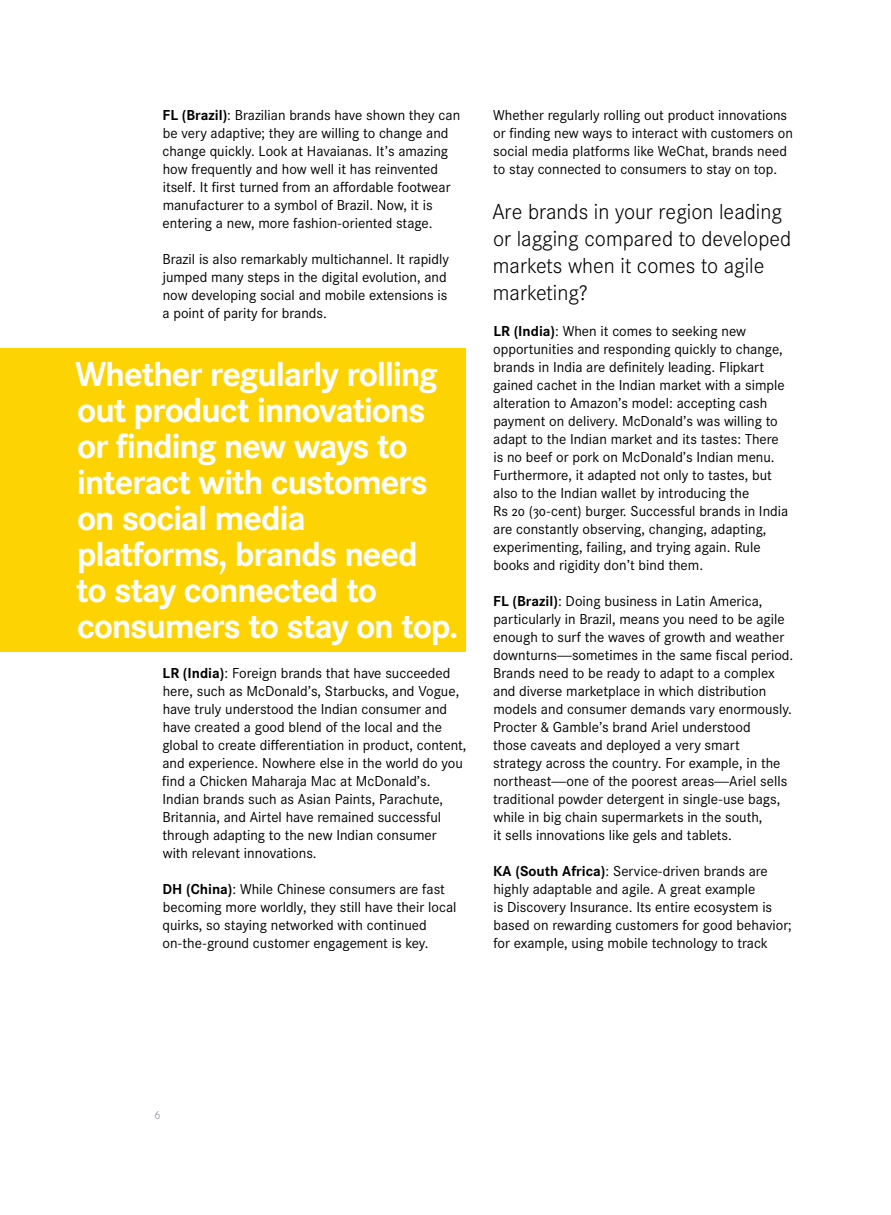
<style>
.page{position:relative;width:891px;height:1215px;background:#fff}
.page>*{position:absolute;margin:0;border:0;box-sizing:border-box;transform-origin:0 0}
.t1{font:700 36px/36px "Landor Corp S";letter-spacing:-.035em;color:#fff}
.t2{font:300 22.5px/27px "Landor Corp S";color:#010100}
.t3{font:15px/18px "Landor Corp S";color:#010100}
.t4{font:12px "Landor Corp S";color:#9ea1a7}
.s1{font-weight:700}
</style>
<div class="page">
<div style="left:0;top:348px;width:466px;height:304px;background:#fed304"></div>
<p class="t3" style="left:163px;top:105px;width:299px"><span class="s1">FL (Brazil)</span>: Brazilian brands have shown they can be very adaptive; they are willing to change and change quickly. Look at Havaianas. It’s amazing how frequently and how well it has reinvented itself. It first turned from an affordable footwear manufacturer to a symbol of Brazil. Now, it is entering a new, more fashion-oriented stage.</p>
<p class="t3" style="left:163px;top:249px;width:288px">Brazil is also remarkably multichannel. It rapidly jumped many steps in the digital evolution, and now developing social and mobile extensions is a point of parity for brands.</p>
<h1 class="t1" style="left:75px;top:354px;width:384px">Whether regularly rolling out product innovations or finding new ways to interact with customers on social media platforms, brands need<br>to stay connected to consumers to stay on top.</h1>
<p class="t3" style="left:162px;top:663px;width:306px"><span class="s1">LR (India)</span>: Foreign brands that have succeeded here, such as McDonald’s, Starbucks, and Vogue, have truly understood the Indian consumer and have created a good blend of the local and the global to create differentiation in product, content, and experience. Nowhere else in the world do you find a Chicken Maharaja Mac at McDonald’s.<br>Indian brands such as Asian Paints, Parachute, Britannia, and Airtel have remained successful through adapting to the new Indian consumer<br>with relevant innovations.</p>
<p class="t3" style="left:163px;top:879px;width:295px"><span class="s1">DH (China)</span>: While Chinese consumers are fast becoming more worldly, they still have their local quirks, so staying networked with continued on-the-ground customer engagement is key.</p>
<p class="t3" style="left:493px;top:105px;width:301px">Whether regularly rolling out product innovations or finding new ways to interact with customers on social media platforms like WeChat, brands need to stay connected to consumers to stay on top.</p>
<h2 class="t2" style="left:492px;top:197px;width:301px">Are brands in your region leading or lagging compared to developed markets when it comes to agile marketing?</h2>
<p class="t3" style="left:493px;top:321px;width:297px"><span class="s1">LR (India)</span>: When it comes to seeking new opportunities and responding quickly to change, brands in India are definitely leading. Flipkart gained cachet in the Indian market with a simple alteration to Amazon’s model: accepting cash payment on delivery. McDonald’s was willing to adapt to the Indian market and its tastes: There is no beef or pork on McDonald’s Indian menu.<br>Furthermore, it adapted not only to tastes, but also to the Indian wallet by introducing the<br>Rs 20 (30-cent) burger. Successful brands in India are constantly observing, changing, adapting, experimenting, failing, and trying again. Rule books and rigidity don’t bind them.</p>
<p class="t3" style="left:493px;top:591px;width:302px"><span class="s1">FL (Brazil)</span>: Doing business in Latin America, particularly in Brazil, means you need to be agile enough to surf the waves of growth and weather downturns—sometimes in the same fiscal period.<br>Brands need to be ready to adapt to a complex and diverse marketplace in which distribution models and consumer demands vary enormously.<br>Procter &amp; Gamble’s brand Ariel understood<br>those caveats and deployed a very smart<br>strategy across the country. For example, in the northeast—one of the poorest areas—Ariel sells traditional powder detergent in single-use bags, while in big chain supermarkets in the south,<br>it sells innovations like gels and tablets.</p>
<p class="t3" style="left:493px;top:861px;width:300px"><span class="s1">KA (South Africa)</span>: Service-driven brands are highly adaptable and agile. A great example<br>is Discovery Insurance. Its entire ecosystem is based on rewarding customers for good behavior; for example, using mobile technology to track</p>
<p class="t4" style="left:154px;top:1106px;width:7px">6</p>
</div>
